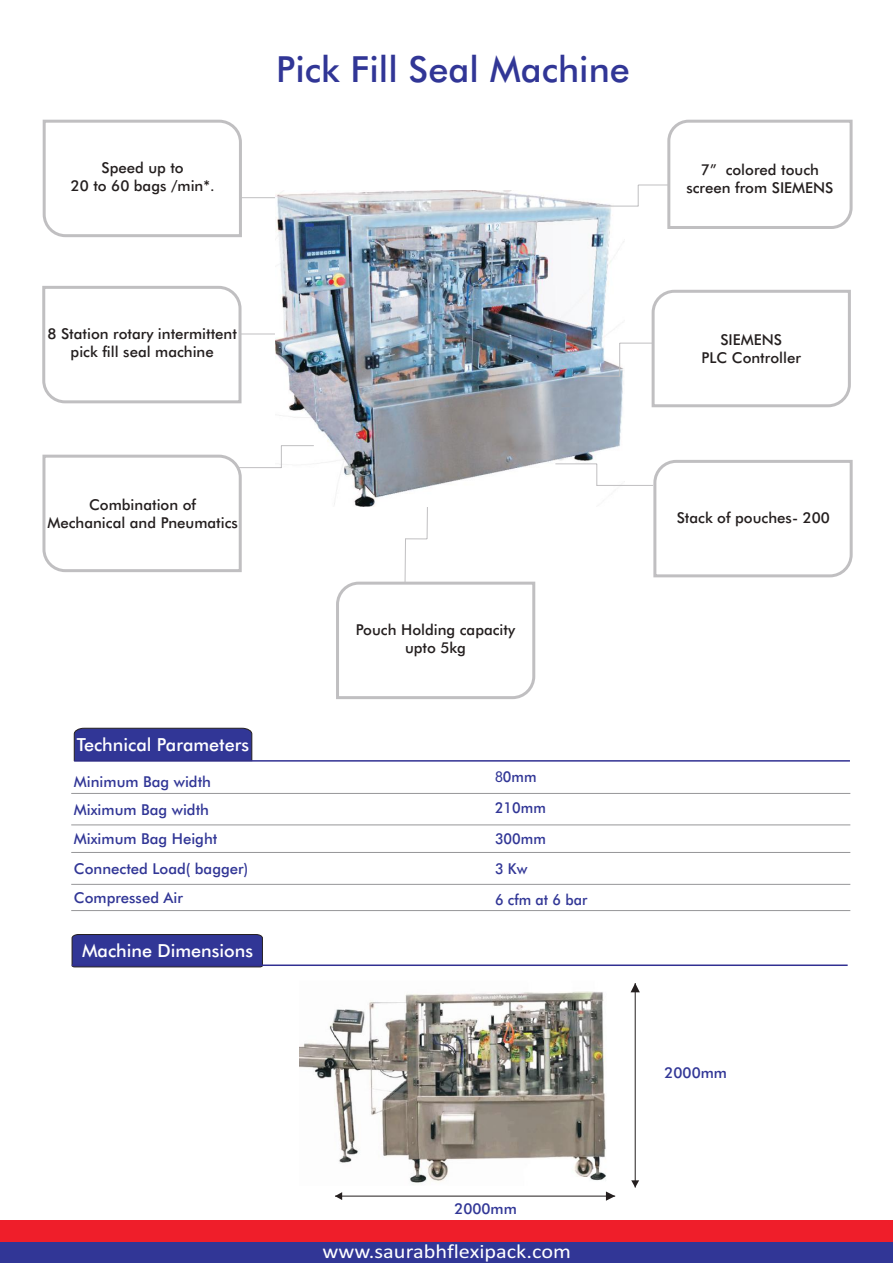
<style>
.page{position:relative;width:893px;height:1263px;background:#fff}
.page>*{position:absolute;margin:0;border:0;box-sizing:border-box;transform-origin:0 0}
.t1{font:500 36px "Futura BT";color:#313696}
.t2{font:20.1px "Calibri";color:#fff;scale:1.11 1}
.t3{font:500 18px "Futura BT";color:#fff}
.t4{font:500 15px/18px "Futura BT";color:#241f1f;text-align:center}
.t5{font:500 15px/29.8px "Futura BT";color:#313696}
.t6{font:500 15px/30.6px "Futura BT";color:#313696;scale:.95 1}
.s1{font-family:"Arial";font-weight:400}
</style>
<div class="page">
<div style="left:74px;top:728px;width:178px;height:32px;background:#313696"></div>
<hr style="left:71px;top:793px;width:779px;height:1px;background:#969698">
<hr style="left:71px;top:825px;width:779px;height:1px;background:#969698">
<hr style="left:71px;top:852px;width:779px;height:1px;background:#969698">
<hr style="left:71px;top:884px;width:779px;height:1px;background:#969698">
<hr style="left:71px;top:910px;width:779px;height:1px;background:#969698">
<hr style="left:74px;top:760px;width:776px;height:2px;background:#313092">
<svg style="left:666px;top:119px;width:187px;height:110px"></svg>
<svg style="left:650px;top:289px;width:201px;height:119px"></svg>
<svg style="left:42px;top:119px;width:201px;height:119px"></svg>
<svg style="left:42px;top:286px;width:201px;height:118px"></svg>
<svg style="left:42px;top:454px;width:200px;height:118px"></svg>
<svg style="left:653px;top:460px;width:200px;height:118px"></svg>
<hr style="left:240px;top:197px;width:40px;height:1px;background:#c0bfc1">
<hr style="left:240px;top:334px;width:44px;height:1px;background:#c0bfc1">
<svg style="left:336px;top:506px;width:200px;height:193px"></svg>
<div style="left:0;top:1242px;width:893px;height:21px;background:#313696"></div>
<div style="left:0;top:1221px;width:893px;height:21px;background:#ef1e2a"></div>
<img style="left:276px;top:190px;width:348px;height:316px">
<hr style="left:597px;top:485px;width:56px;height:1px;background:#c0bfc1">
<svg style="left:597px;top:464px;width:1px;height:21px"></svg>
<hr style="left:555px;top:464px;width:42px;height:1px;background:#c0bfc1">
<img style="left:299px;top:991px;width:340px;height:192px">
<hr style="left:335px;top:1196px;width:280px;height:1px;background:#241f1f">
<svg style="left:335px;top:1192px;width:7px;height:8px"></svg>
<svg style="left:606px;top:1191px;width:9px;height:10px"></svg>
<hr style="left:635px;top:983px;width:1px;height:204px;background:#241f1f">
<svg style="left:631px;top:1180px;width:8px;height:7px"></svg>
<svg style="left:631px;top:983px;width:9px;height:9px"></svg>
<svg style="left:72px;top:934px;width:191px;height:33px;background:#30358f"></svg>
<hr style="left:72px;top:964px;width:776px;height:2px;background:#313092">
<svg style="left:279px;top:198px;width:35px;height:29px"></svg>
<hr style="left:237px;top:467px;width:44px;height:1px;background:#c0bfc1">
<svg style="left:281px;top:446px;width:1px;height:22px"></svg>
<hr style="left:281px;top:445px;width:33px;height:1px;background:#c0bfc1">
<hr style="left:575px;top:376px;width:45px;height:1px;background:#c0bfc1">
<hr style="left:619px;top:343px;width:1px;height:33px;background:#c0bfc1">
<hr style="left:620px;top:343px;width:32px;height:1px;background:#c0bfc1">
<hr style="left:596px;top:206px;width:42px;height:1px;background:#c0bfc1">
<svg style="left:638px;top:186px;width:1px;height:20px"></svg>
<hr style="left:638px;top:185px;width:31px;height:1px;background:#c0bfc1">
<p class="t4" style="left:71px;top:161px;width:145px">Speed up to<br>20 to 60 bags /min*.</p>
<h1 class="t1" style="left:276px;top:55px;width:355px">Pick Fill Seal Machine</h1>
<p class="t4" style="left:47px;top:327px;width:191px">8 Station rotary intermittent pick fill seal machine</p>
<p class="t4" style="left:686px;top:162px;width:149px">7” colored touch screen from SIEMENS</p>
<p class="t4" style="left:702px;top:332px;width:101px">SIEMENS<br>PLC Controller</p>
<p class="t4" style="left:47px;top:497px;width:192px">Combination of<br>Mechanical and Pneumatics</p>
<p class="t3" style="left:77px;top:737px;width:174px">Technical Parameters</p>
<p class="t5" style="left:74px;top:768px;width:139px">Minimum Bag width</p>
<p class="t5" style="left:74px;top:796px;width:137px">Miximum Bag width</p>
<p class="t5" style="left:74px;top:825px;width:145px">Miximum Bag Height</p>
<p class="t5" style="left:74px;top:855px;width:176px">Connected Load( bagger)<br>Compressed Air</p>
<p class="t3" style="left:82px;top:943px;width:173px">Machine Dimensions</p>
<p class="t4" style="left:356px;top:622px;width:161px">Pouch Holding capacity upto 5kg</p>
<p class="t6" style="left:495px;top:763px;width:99px"><span class="s1">8</span>0mm<br>210mm<br>300mm<br>3 Kw<br>6 cfm at 6 bar</p>
<p class="t5" style="left:454px;top:1195px;width:64px">2000mm</p>
<h2 class="t2" style="left:322px;top:1243px;width:225px">www.saurabhflexipack.com</h2>
<p class="t4" style="left:677px;top:510px;width:155px">Stack of pouches- 200</p>
<p class="t5" style="left:664px;top:1059px;width:64px">2000mm</p>
</div>
